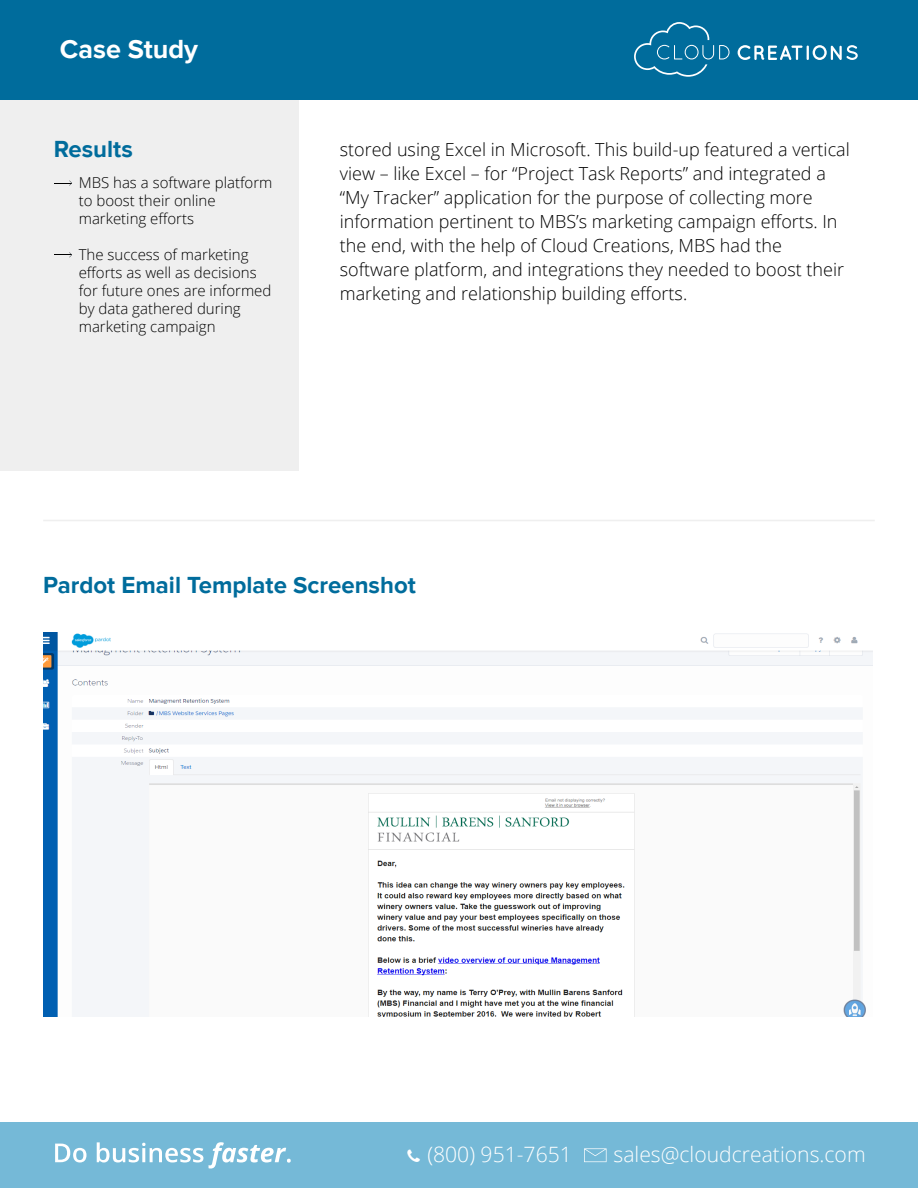
<style>
.page{position:relative;width:918px;height:1188px;background:#fff}
.page>*{position:absolute;margin:0;border:0;box-sizing:border-box;transform-origin:0 0}
.t1{font:700 27px "Proxima Nova";color:#fff}
.t2{font:700 24px "Proxima Nova";color:#006c9c}
.t3{font:300 21.15px "Open Sans";color:#fff}
.t4{font:300 18px/24px "Open Sans";color:#000}
.t5{font:300 15px/18px "Open Sans";color:#000}
</style>
<div class="page">
<div style="left:0;top:99px;width:299px;height:372px;background:#efefef"></div>
<div style="left:0;top:0;width:918px;height:99px;background:#006c9c"></div>
<div style="left:0;top:1122px;width:918px;height:66px;background:#75b9d7"></div>
<svg style="left:584px;top:1148px;width:23px;height:14px"></svg>
<svg style="left:55px;top:1144px;width:31px;height:19px"></svg>
<svg style="left:97px;top:1142px;width:106px;height:21px"></svg>
<svg style="left:209px;top:1142px;width:82px;height:27px"></svg>
<svg style="left:55px;top:180px;width:17px;height:6px"></svg>
<svg style="left:55px;top:252px;width:17px;height:5px"></svg>
<svg style="left:738px;top:45px;width:120px;height:15px"></svg>
<svg style="left:634px;top:22px;width:96px;height:55px"></svg>
<hr style="left:43px;top:520px;width:832px;height:1px;background:#efefef">
<img style="left:43px;top:632px;width:830px;height:385px">
<h1 class="t1" style="left:60px;top:34px;width:140px">Case Study</h1>
<h2 class="t2" style="left:54px;top:136px;width:80px">Results</h2>
<p class="t5" style="left:79px;top:173px;width:195px">MBS has a software platform to boost their online marketing efforts</p>
<p class="t5" style="left:79px;top:245px;width:194px">The success of marketing efforts as well as decisions for future ones are informed by data gathered during marketing campaign</p>
<p class="t4" style="left:340px;top:137px;width:512px">stored using Excel in Microsoft. This build-up featured a vertical view – like Excel – for “Project Task Reports” and integrated a “My Tracker” application for the purpose of collecting more information pertinent to MBS’s marketing campaign efforts. In the end, with the help of Cloud Creations, MBS had the software platform, and integrations they needed to boost their marketing and relationship building efforts.</p>
<h2 class="t2" style="left:43px;top:571px;width:374px">Pardot Email Template Screenshot</h2>
<p class="t3" style="left:427px;top:1140px;width:146px">(800) 951-7651</p>
<p class="t3" style="left:614px;top:1140px;width:254px">sales@cloudcreations.com</p>
</div>
